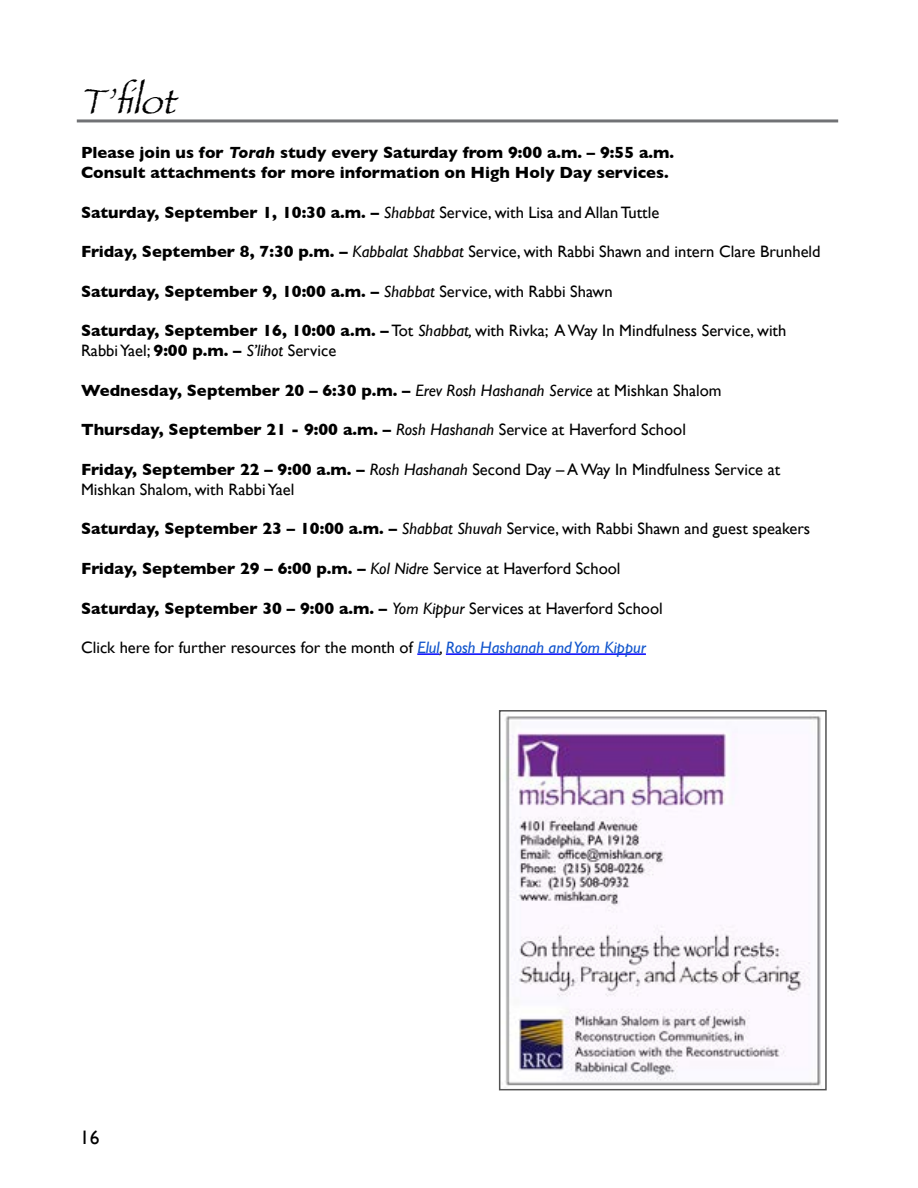
<style>
.page{position:relative;width:918px;height:1188px;background:#fff}
.page>*{position:absolute;margin:0;border:0;box-sizing:border-box;transform-origin:0 0}
.t1{font:italic 36px "Papyrus";color:#000}
.t2{font:19.5px "Gill Sans";color:#000}
.t3{font:700 16.5px/19.8px "Gill Sans";color:#000}
.t4{font:16.5px/19.8px "Gill Sans";color:#000}
.s1{font-style:italic}
.s2{font-weight:400;font-style:italic}
.s3{font-weight:400}
.s4{font-weight:700}
.s5{font-style:italic;color:#15c}
</style>
<div class="page">
<hr style="left:77px;top:119px;width:761px;height:3px;background:#717275">
<img style="left:502px;top:715px;width:319px;height:371px">
<div style="left:499px;top:710px;width:328px;height:380px;border:2px solid #525252"></div>
<hr style="left:417px;top:653px;width:23px;height:2px;background:#00f">
<hr style="left:446px;top:653px;width:200px;height:2px;background:#00f">
<h1 class="t1" style="left:80px;top:80px;width:111px">T’filot</h1>
<p class="t3" style="left:81px;top:142px;width:595px">Please join us for <span class="s1">Torah</span> study every Saturday from 9:00 a.m. – 9:55 a.m.<br>Consult attachments for more information on High Holy Day services.</p>
<p class="t3" style="left:81px;top:202px;width:580px">Saturday, September 1, 10:30 a.m. – <span class="s2">Shabbat</span> <span class="s3">Service, with Lisa and Allan Tuttle</span></p>
<p class="t4" style="left:81px;top:242px;width:741px"><span class="s4">Friday, September 8, 7:30 p.m. –</span> <span class="s1">Kabbalat Shabbat</span> Service, with Rabbi Shawn and intern Clare Brunheld</p>
<p class="t3" style="left:81px;top:281px;width:533px">Saturday, September 9, 10:00 a.m. – <span class="s2">Shabbat</span> <span class="s3">Service, with Rabbi Shawn</span></p>
<p class="t4" style="left:81px;top:321px;width:707px"><span class="s4">Saturday, September 16, 10:00 a.m. –</span> Tot <span class="s1">Shabbat,</span> with Rivka; A Way In Mindfulness Service, with<br>Rabbi Yael; <span class="s4">9:00 p.m. –</span> <span class="s1">S’lihot</span> Service</p>
<p class="t3" style="left:81px;top:380px;width:642px">Wednesday, September 20 – 6:30 p.m. – <span class="s2">Erev Rosh Hashanah Service</span> <span class="s3">at Mishkan Shalom</span></p>
<p class="t3" style="left:81px;top:420px;width:606px">Thursday, September 21 - 9:00 a.m. – <span class="s2">Rosh Hashanah</span> <span class="s3">Service at Haverford School</span></p>
<p class="t4" style="left:81px;top:459px;width:701px"><span class="s4">Friday, September 22 – 9:00 a.m. –</span> <span class="s1">Rosh Hashanah</span> Second Day – A Way In Mindfulness Service at<br>Mishkan Shalom, with Rabbi Yael</p>
<p class="t4" style="left:81px;top:519px;width:731px"><span class="s4">Saturday, September 23 – 10:00 a.m. –</span> <span class="s1">Shabbat Shuvah</span> Service, with Rabbi Shawn and guest speakers</p>
<p class="t3" style="left:81px;top:558px;width:541px">Friday, September 29 – 6:00 p.m. – <span class="s2">Kol Nidre</span> <span class="s3">Service at Haverford School</span></p>
<p class="t3" style="left:81px;top:598px;width:583px">Saturday, September 30 – 9:00 a.m. – <span class="s2">Yom Kippur</span> <span class="s3">Services at Haverford School</span></p>
<p class="t4" style="left:81px;top:637px;width:566px">Click here for further resources for the month of <span class="s5">Elul</span><span class="s1">,</span> <span class="s5">Rosh Hashanah and Yom Kippur</span></p>
<p class="t2" style="left:80px;top:1126px;width:21px">16</p>
</div>
